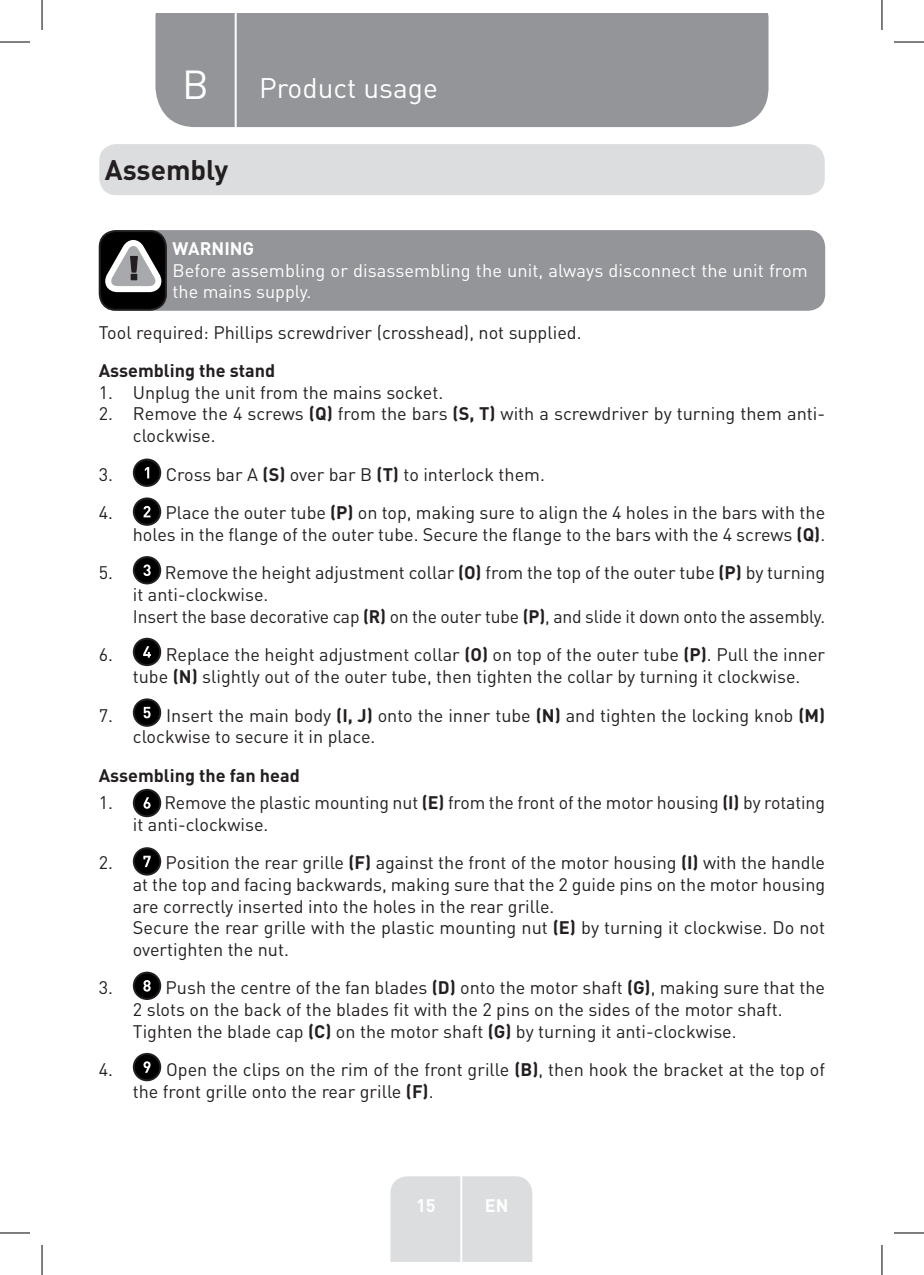
<style>
.page{position:relative;width:924px;height:1275px;background:#fff}
.page>*{position:absolute;margin:0;border:0;box-sizing:border-box;transform-origin:0 0}
.t1{font:40px "DIN Pro";color:#fff}
.TitreGauche__gabarit{font:28px "DIN Pro";color:#fff}
.Headline-01{font:700 28px "DIN Pro";color:#231f20}
.Numbers_indent{font:18px/21.6px "DIN Pro";color:#231f20}
.White_Text{font:18px/21.6px "DIN Pro";letter-spacing:.005em;color:#fff}
.Body{font:18px "DIN Pro";color:#231f20}
.Headline-02_SB{font:700 18px "DIN Pro";color:#231f20}
.White_Text-2{font:700 18px "DIN Pro";color:#fff}
.s1{font-weight:700}
</style>
<div class="page">
<div style="left:155px;top:14px;width:613px;height:113px;background:#939598"></div>
<div style="left:390px;top:1176px;width:142px;height:85px;background:#dcdddf"></div>
<hr style="left:460px;top:1153px;width:2px;height:108px;background:#fff">
<hr style="left:234px;top:14px;width:2px;height:116px;background:#fff">
<div style="left:99px;top:144px;width:725px;height:51px;background:#dcdddf;border-radius:17px"></div>
<div style="left:99px;top:230px;width:725px;height:81px;background:#939598;border-radius:17px"></div>
<div style="left:100px;top:231px;width:66px;height:79px;background:#000;border-radius:16px"></div>
<div style="left:99px;top:230px;width:68px;height:81px;border:2px solid #231f20;border-radius:16px"></div>
<svg style="left:105px;top:240px;width:57px;height:52px"></svg>
<div style="left:134px;top:459px;width:26px;height:27px;background:#000;border-radius:50%"></div>
<div style="left:133px;top:458px;width:28px;height:29px;border:2px solid #231f20;border-radius:50%"></div>
<svg style="left:145px;top:467px;width:4px;height:11px"></svg>
<div style="left:134px;top:498px;width:26px;height:27px;background:#000;border-radius:50%"></div>
<div style="left:133px;top:497px;width:28px;height:29px;border:2px solid #231f20;border-radius:50%"></div>
<svg style="left:143px;top:506px;width:7px;height:11px"></svg>
<div style="left:134px;top:557px;width:26px;height:26px;background:#000;border-radius:50%"></div>
<div style="left:133px;top:556px;width:28px;height:28px;border:2px solid #231f20;border-radius:50%"></div>
<svg style="left:143px;top:564px;width:8px;height:12px"></svg>
<div style="left:134px;top:639px;width:26px;height:26px;background:#000;border-radius:50%"></div>
<div style="left:133px;top:638px;width:28px;height:28px;border:2px solid #231f20;border-radius:50%"></div>
<svg style="left:143px;top:646px;width:8px;height:11px"></svg>
<div style="left:134px;top:699px;width:26px;height:27px;background:#000;border-radius:50%"></div>
<div style="left:133px;top:698px;width:28px;height:29px;border:2px solid #231f20;border-radius:50%"></div>
<svg style="left:143px;top:707px;width:7px;height:11px"></svg>
<div style="left:134px;top:790px;width:26px;height:26px;background:#000;border-radius:50%"></div>
<div style="left:133px;top:789px;width:28px;height:28px;border:2px solid #231f20;border-radius:50%"></div>
<svg style="left:143px;top:797px;width:7px;height:11px"></svg>
<div style="left:134px;top:848px;width:26px;height:26px;background:#000;border-radius:50%"></div>
<div style="left:133px;top:847px;width:28px;height:28px;border:2px solid #231f20;border-radius:50%"></div>
<svg style="left:143px;top:855px;width:8px;height:12px"></svg>
<div style="left:134px;top:972px;width:26px;height:27px;background:#000;border-radius:50%"></div>
<div style="left:133px;top:971px;width:28px;height:29px;border:2px solid #231f20;border-radius:50%"></div>
<svg style="left:143px;top:980px;width:8px;height:11px"></svg>
<div style="left:134px;top:1054px;width:26px;height:26px;background:#000;border-radius:50%"></div>
<div style="left:133px;top:1053px;width:28px;height:28px;border:2px solid #231f20;border-radius:50%"></div>
<svg style="left:143px;top:1061px;width:7px;height:11px"></svg>
<hr style="left:0;top:42px;width:30px;height:1px;background:#000">
<hr style="left:893px;top:42px;width:30px;height:1px;background:#000">
<hr style="left:0;top:1232px;width:30px;height:1px;background:#000">
<hr style="left:893px;top:1232px;width:30px;height:1px;background:#000">
<hr style="left:42px;top:0;width:1px;height:30px;background:#000">
<hr style="left:42px;top:1245px;width:1px;height:30px;background:#000">
<hr style="left:881px;top:0;width:1px;height:30px;background:#000">
<hr style="left:881px;top:1245px;width:1px;height:30px;background:#000">
<p class="t1" style="left:182px;top:57px;width:28px">B</p>
<p class="TitreGauche__gabarit" style="left:259px;top:69px;width:180px">Product usage</p>
<p class="Headline-01" style="left:105px;top:151px;width:125px">Assembly</p>
<p class="White_Text-2" style="left:172px;top:236px;width:83px">WARNING</p>
<p class="White_Text" style="left:172px;top:259px;width:636px">Before assembling or disassembling the unit, always disconnect the unit from the mains supply.</p>
<p class="Body" style="left:99px;top:320px;width:484px">Tool required: Phillips screwdriver (crosshead), not supplied.</p>
<p class="Headline-02_SB" style="left:99px;top:358px;width:178px">Assembling the stand</p>
<p class="Numbers_indent" style="left:99px;top:381px;width:346px">1. Unplug the unit from the mains socket.</p>
<p class="Numbers_indent" style="left:133px;top:402px;width:693px;text-indent:-34px">2. Remove the 4 screws <span class="s1">(Q)</span> from the bars <span class="s1">(S, T)</span> with a screwdriver by turning them anti&shy;clockwise.</p>
<p class="Numbers_indent" style="left:99px;top:462px;width:16px">3.</p>
<p class="Numbers_indent" style="left:166px;top:462px;width:380px">Cross bar A <span class="s1">(S)</span> over bar B <span class="s1">(T)</span> to interlock them.</p>
<p class="Numbers_indent" style="left:99px;top:501px;width:16px">4.</p>
<p class="Numbers_indent" style="left:133px;top:501px;width:693px;text-align:right">Place the outer tube <span class="s1">(P)</span> on top, making sure to align the 4 holes in the bars with the holes in the flange of the outer tube. Secure the flange to the bars with the 4 screws <span class="s1">(Q)</span>.</p>
<p class="Numbers_indent" style="left:99px;top:561px;width:16px">5.</p>
<p class="Numbers_indent" style="left:133px;top:561px;width:693px;text-indent:32px">Remove the height adjustment collar <span class="s1">(O)</span> from the top of the outer tube <span class="s1">(P)</span> by turning it anti-clockwise.</p>
<p class="Numbers_indent" style="left:133px;top:604px;width:693px">Insert the base decorative cap <span class="s1">(R)</span> on the outer tube <span class="s1">(P)</span>, and slide it down onto the assembly.</p>
<p class="Numbers_indent" style="left:99px;top:643px;width:16px">6.</p>
<p class="Numbers_indent" style="left:133px;top:643px;width:693px;text-indent:33px">Replace the height adjustment collar <span class="s1">(O)</span> on top of the outer tube <span class="s1">(P)</span>. Pull the inner tube <span class="s1">(N)</span> slightly out of the outer tube, then tighten the collar by turning it clockwise.</p>
<p class="Numbers_indent" style="left:99px;top:703px;width:16px">7.</p>
<p class="Numbers_indent" style="left:133px;top:703px;width:693px;text-indent:33px">Insert the main body <span class="s1">(I, J)</span> onto the inner tube <span class="s1">(N)</span> and tighten the locking knob <span class="s1">(M) </span>clockwise to secure it in place.</p>
<p class="Headline-02_SB" style="left:99px;top:763px;width:202px">Assembling the fan head</p>
<p class="Numbers_indent" style="left:99px;top:791px;width:16px">1.</p>
<p class="Numbers_indent" style="left:133px;top:791px;width:693px;text-indent:32px">Remove the plastic mounting nut <span class="s1">(E)</span> from the front of the motor housing <span class="s1">(I)</span> by rotating it anti-clockwise.</p>
<p class="Numbers_indent" style="left:99px;top:851px;width:16px">2.</p>
<p class="Numbers_indent" style="left:133px;top:851px;width:693px;text-align:justify;text-indent:33px">Position the rear grille <span class="s1">(F)</span> against the front of the motor housing <span class="s1">(I)</span> with the handle at the top and facing backwards, making sure that the 2 guide pins on the motor housing are correctly inserted into the holes in the rear grille.</p>
<p class="Numbers_indent" style="left:133px;top:916px;width:693px">Secure the rear grille with the plastic mounting nut <span class="s1">(E)</span> by turning it clockwise. Do not overtighten the nut.</p>
<p class="Numbers_indent" style="left:99px;top:976px;width:16px">3.</p>
<p class="Numbers_indent" style="left:133px;top:976px;width:693px;text-indent:33px">Push the centre of the fan blades <span class="s1">(D)</span> onto the motor shaft <span class="s1">(G)</span>, making sure that the<br>2 slots on the back of the blades fit with the 2 pins on the sides of the motor shaft.</p>
<p class="Numbers_indent" style="left:133px;top:1019px;width:605px">Tighten the blade cap <span class="s1">(C)</span> on the motor shaft <span class="s1">(G)</span> by turning it anti-clockwise.</p>
<p class="Numbers_indent" style="left:99px;top:1058px;width:16px">4.</p>
<p class="Numbers_indent" style="left:133px;top:1058px;width:693px;text-indent:33px">Open the clips on the rim of the front grille <span class="s1">(B)</span>, then hook the bracket at the top of the front grille onto the rear grille <span class="s1">(F)</span>.</p>
<p class="White_Text-2" style="left:416px;top:1192px;width:21px">15</p>
<p class="White_Text-2" style="left:484px;top:1192px;width:25px">EN</p>
</div>
